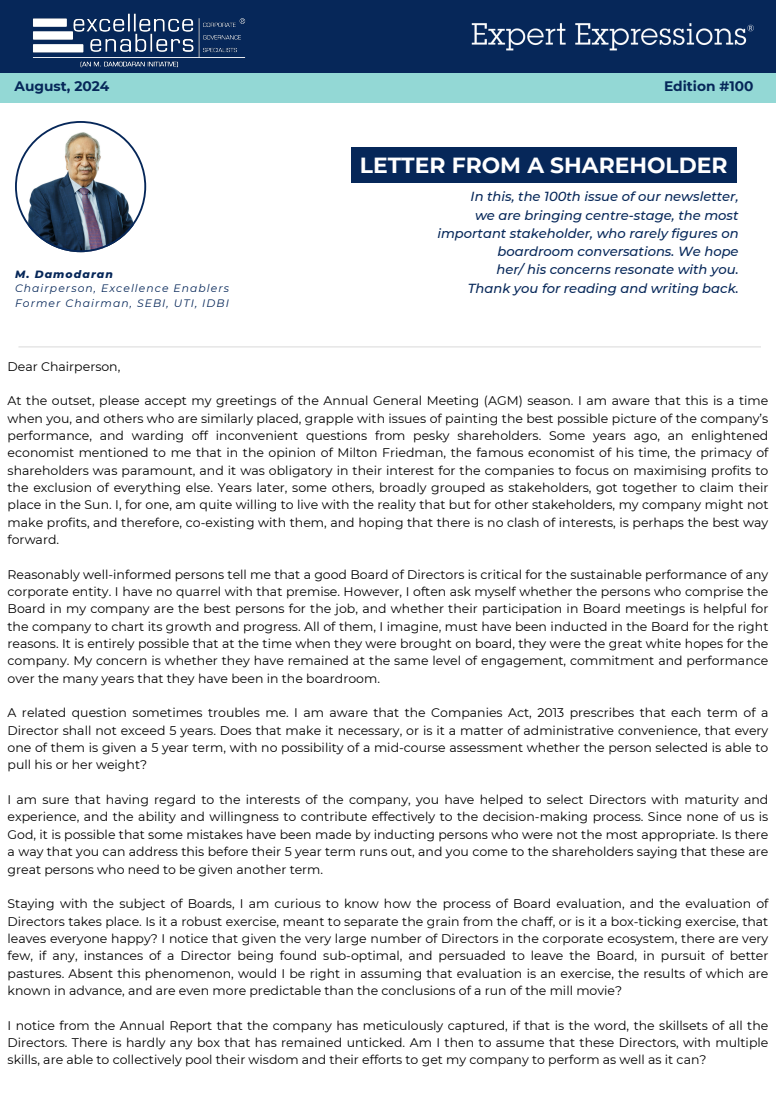
<style>
.page{position:relative;width:776px;height:1097px;background:#fff}
.page>*{position:absolute;margin:0;border:0;box-sizing:border-box;transform-origin:0 0}
.t1{font:700 21.88px "Montserrat";color:#fff}
.t2{font:700 13.75px "Montserrat";color:#062759}
.t3{font:italic 500 13.12px/18.2px "Montserrat";color:#062759;text-align:right}
.t4{font:12.5px/17.4px "Montserrat";color:#000;text-align:justify}
.t5{font:italic 10.75px "Montserrat";letter-spacing:.1em;color:#062759}
.t6{font:italic 800 10.75px "Montserrat";letter-spacing:.1em;color:#062759}
</style>
<div class="page">
<div style="left:0;top:67px;width:776px;height:36px;background:#93d8d5"></div>
<div style="left:0;top:0;width:776px;height:73px;background:#062759"></div>
<img style="left:471px;top:23px;width:283px;height:28px">
<img style="left:32px;top:13px;width:214px;height:55px">
<svg style="left:15px;top:121px;width:131px;height:131px"></svg>
<div style="left:351px;top:147px;width:385px;height:36px;background:#062759"></div>
<hr style="left:18px;top:346px;width:743px;height:1px;background:#d9d9d9">
<h3 class="t2" style="left:15px;top:78px;width:96px">August, 2024</h3>
<h3 class="t2" style="left:664px;top:78px;width:91px">Edition #100</h3>
<h3 class="t6" style="left:15px;top:267px;width:99px">M. Damodaran</h3>
<h3 class="t5" style="left:15px;top:282px;width:216px">Chairperson, Excellence Enablers</h3>
<h3 class="t5" style="left:15px;top:296px;width:216px">Former Chairman, SEBI, UTI, IDBI</h3>
<h3 class="t1" style="left:360px;top:152px;width:369px">LETTER FROM A SHAREHOLDER</h3>
<h3 class="t3" style="left:437px;top:187px;width:303px">In this, the 100th issue of our newsletter,<br>we are bringing centre-stage, the most important stakeholder, who rarely figures on boardroom conversations. We hope<br>her/ his concerns resonate with you.<br>Thank you for reading and writing back.</h3>
<h2 class="t4" style="left:8px;top:357px;width:114px">Dear Chairperson,</h2>
<h2 class="t4" style="left:8px;top:392px;width:762px">At the outset, please accept my greetings of the Annual General Meeting (AGM) season. I am aware that this is a time when you, and others who are similarly placed, grapple with issues of painting the best possible picture of the company’s performance, and warding off inconvenient questions from pesky shareholders. Some years ago, an enlightened economist mentioned to me that in the opinion of Milton Friedman, the famous economist of his time, the primacy of shareholders was paramount, and it was obligatory in their interest for the companies to focus on maximising profits to the exclusion of everything else. Years later, some others, broadly grouped as stakeholders, got together to claim their place in the Sun. I, for one, am quite willing to live with the reality that but for other stakeholders, my company might not make profits, and therefore, co-existing with them, and hoping that there is no clash of interests, is perhaps the best way forward.</h2>
<p class="t4" style="left:8px;top:565px;width:762px">Reasonably well-informed persons tell me that a good Board of Directors is critical for the sustainable performance of any corporate entity. I have no quarrel with that premise. However, I often ask myself whether the persons who comprise the Board in my company are the best persons for the job, and whether their participation in Board meetings is helpful for the company to chart its growth and progress. All of them, I imagine, must have been inducted in the Board for the right reasons. It is entirely possible that at the time when they were brought on board, they were the great white hopes for the company. My concern is whether they have remained at the same level of engagement, commitment and performance over the many years that they have been in the boardroom.</p>
<p class="t4" style="left:8px;top:704px;width:762px">A related question sometimes troubles me. I am aware that the Companies Act, 2013 prescribes that each term of a Director shall not exceed 5 years. Does that make it necessary, or is it a matter of administrative convenience, that every one of them is given a 5 year term, with no possibility of a mid-course assessment whether the person selected is able to pull his or her weight?</p>
<p class="t4" style="left:8px;top:791px;width:762px">I am sure that having regard to the interests of the company, you have helped to select Directors with maturity and experience, and the ability and willingness to contribute effectively to the decision-making process. Since none of us is God, it is possible that some mistakes have been made by inducting persons who were not the most appropriate. Is there a way that you can address this before their 5 year term runs out, and you come to the shareholders saying that these are great persons who need to be given another term.</p>
<p class="t4" style="left:8px;top:895px;width:762px">Staying with the subject of Boards, I am curious to know how the process of Board evaluation, and the evaluation of Directors takes place. Is it a robust exercise, meant to separate the grain from the chaff, or is it a box-ticking exercise, that leaves everyone happy? I notice that given the very large number of Directors in the corporate ecosystem, there are very few, if any, instances of a Director being found sub-optimal, and persuaded to leave the Board, in pursuit of better pastures. Absent this phenomenon, would I be right in assuming that evaluation is an exercise, the results of which are known in advance, and are even more predictable than the conclusions of a run of the mill movie?</p>
<h1 class="t4" style="left:8px;top:1016px;width:762px">I notice from the Annual Report that the company has meticulously captured, if that is the word, the skillsets of all the Directors. There is hardly any box that has remained unticked. Am I then to assume that these Directors, with multiple skills, are able to collectively pool their wisdom and their efforts to get my company to perform as well as it can?</h1>
</div>
